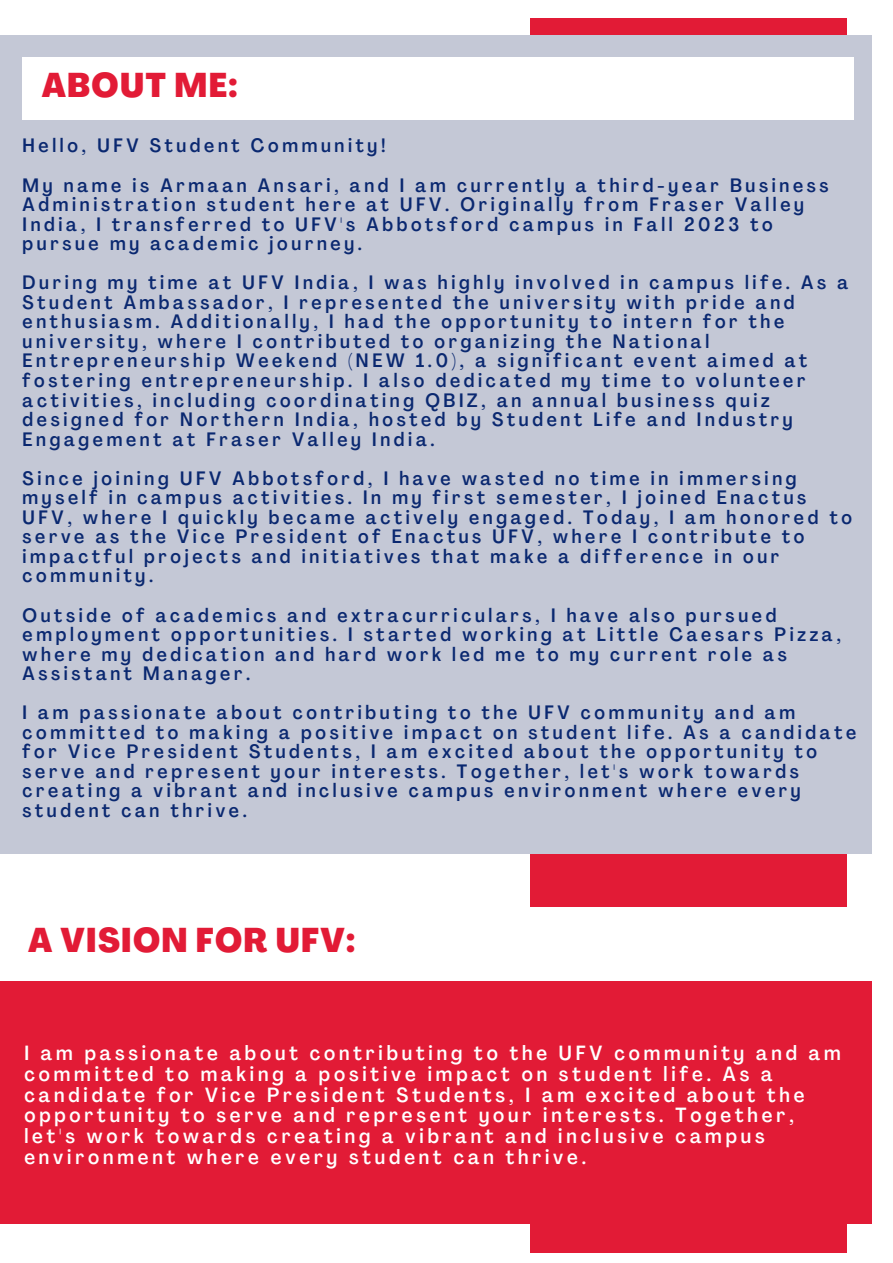
<style>
.page{position:relative;width:893px;height:1263px;background:#fff}
.page>*{position:absolute;margin:0;border:0;box-sizing:border-box;transform-origin:0 0}
.t1{font:800 condensed 33.83px "Agrandir";letter-spacing:.04em;color:#e21b36}
.t2{font:500 condensed 20.25px/20.9px "Agrandir";letter-spacing:.19em;color:#fff}
.t3{font:500 condensed 19.12px/19.6px "Agrandir";letter-spacing:.19em;color:#0a2870}
</style>
<div class="page">
<div style="left:530px;top:18px;width:317px;height:1235px;background:#e21b36"></div>
<div style="left:0;top:35px;width:871px;height:818px;background:#c4c8d6"></div>
<div style="left:23px;top:57px;width:830px;height:63px;background:#fff"></div>
<div style="left:0;top:907px;width:871px;height:317px;background:#e21b36"></div>
<div style="left:0;top:907px;width:893px;height:74px;background:#fff"></div>
<h1 class="t1" style="left:42px;top:72px;width:197px">ABOUT ME:</h1>
<p class="t3" style="left:23px;top:138px;width:364px">Hello, UFV Student Community!</p>
<p class="t3" style="left:23px;top:177px;width:807px">My name is Armaan Ansari, and I am currently a third-year Business Administration student here at UFV. Originally from Fraser Valley India, I transferred to UFV's Abbotsford campus in Fall 2023 to pursue my academic journey.</p>
<p class="t3" style="left:23px;top:275px;width:827px">During my time at UFV India, I was highly involved in campus life. As a Student Ambassador, I represented the university with pride and enthusiasm. Additionally, I had the opportunity to intern for the university, where I contributed to organizing the National Entrepreneurship Weekend (NEW 1.0), a significant event aimed at fostering entrepreneurship. I also dedicated my time to volunteer activities, including coordinating QBIZ, an annual business quiz designed for Northern India, hosted by Student Life and Industry Engagement at Fraser Valley India.</p>
<p class="t3" style="left:23px;top:470px;width:831px">Since joining UFV Abbotsford, I have wasted no time in immersing myself in campus activities. In my first semester, I joined Enactus UFV, where I quickly became actively engaged. Today, I am honored to serve as the Vice President of Enactus UFV, where I contribute to impactful projects and initiatives that make a difference in our community.</p>
<p class="t3" style="left:23px;top:607px;width:820px">Outside of academics and extracurriculars, I have also pursued employment opportunities. I started working at Little Caesars Pizza, where my dedication and hard work led me to my current role as Assistant Manager.</p>
<p class="t3" style="left:23px;top:705px;width:835px">I am passionate about contributing to the UFV community and am committed to making a positive impact on student life. As a candidate for Vice President Students, I am excited about the opportunity to serve and represent your interests. Together, let's work towards creating a vibrant and inclusive campus environment where every student can thrive.</p>
<h1 class="t1" style="left:28px;top:926px;width:329px">A VISION FOR UFV:</h1>
<p class="t2" style="left:24px;top:1044px;width:818px">I am passionate about contributing to the UFV community and am committed to making a positive impact on student life. As a candidate for Vice President Students, I am excited about the opportunity to serve and represent your interests. Together, let's work towards creating a vibrant and inclusive campus environment where every student can thrive.</p>
</div>
